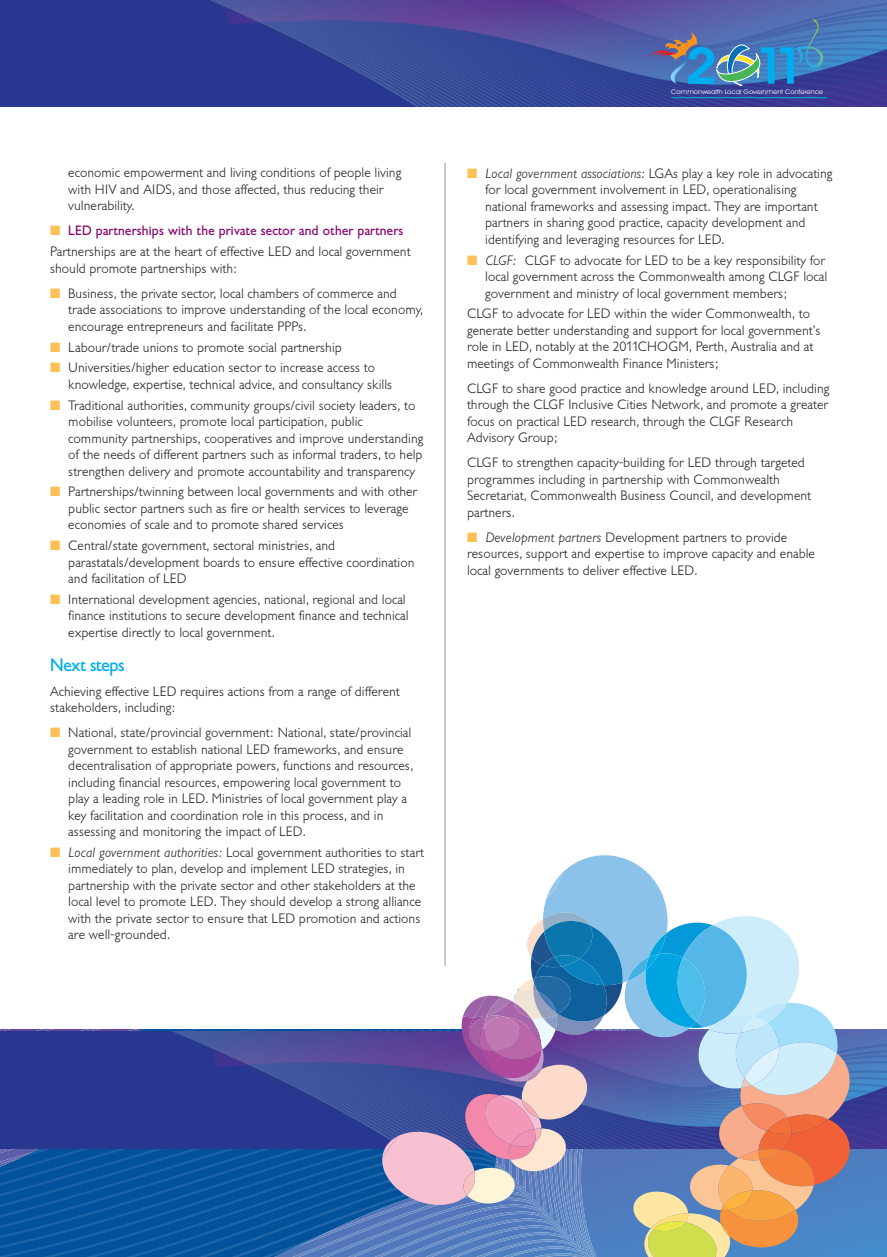
<style>
.page{position:relative;width:887px;height:1257px;background:#fff}
.page>*{position:absolute;margin:0;border:0;box-sizing:border-box;transform-origin:0 0}
.t1{font:18px "Gill Sans BQ";letter-spacing:-.035em;color:#00aeef}
.t2{font:300 13.5px/16.5px "Gill Sans BQ";color:#231f20}
.t3{font:6.45px "Avant Garde IT Cby BT";color:#fff;scale:1.08 1}
.s1{color:#fdc056}
.s2{font-weight:400;color:#850a70}
.s3{font-style:italic}
</style>
<div class="page">
<img style="left:0;top:0;width:886px;height:106px">
<hr style="left:671px;top:97px;width:155px;height:1px;background:#00b1d9">
<svg style="left:780px;top:19px;width:43px;height:65px;background:#3d7aba"></svg>
<svg style="left:648px;top:19px;width:126px;height:67px;background:#537bae"></svg>
<hr style="left:444px;top:163px;width:1px;height:802px;background:#939598">
<svg style="left:0;top:854px;width:886px;height:402px"></svg>
<p class="t2" style="left:68px;top:166px;width:334px">economic empowerment and living conditions of people living with HIV and AIDS, and those affected, thus reducing their vulnerability.</p>
<p class="t2" style="left:50px;top:222px;width:362px;line-height:20.7px"><span class="s1">■</span> <span class="s2">LED partnerships with the private sector and other partners<br></span>Partnerships are at the heart of effective LED and local government</p>
<p class="t2" style="left:50px;top:261px;width:188px">should promote partnerships with:</p>
<p class="t2" style="left:68px;top:286px;width:356px;text-indent:-18px"><span class="s1">■</span> Business, the private sector, local chambers of commerce and trade associations to improve understanding of the local economy, encourage entrepreneurs and facilitate PPPs.</p>
<p class="t2" style="left:50px;top:340px;width:293px"><span class="s1">■</span> Labour/trade unions to promote social partnership</p>
<p class="t2" style="left:68px;top:361px;width:325px;text-indent:-18px"><span class="s1">■</span> Universities/higher education sector to increase access to knowledge, expertise, technical advice, and consultancy skills</p>
<p class="t2" style="left:68px;top:398px;width:356px;text-indent:-18px"><span class="s1">■</span> Traditional authorities, community groups/civil society leaders, to mobilise volunteers, promote local participation, public community partnerships, cooperatives and improve understanding of the needs of different partners such as informal traders, to help strengthen delivery and promote accountability and transparency</p>
<p class="t2" style="left:68px;top:485px;width:350px;text-indent:-18px"><span class="s1">■</span> Partnerships/twinning between local governments and with other public sector partners such as fire or health services to leverage economies of scale and to promote shared services</p>
<p class="t2" style="left:68px;top:539px;width:347px;text-indent:-18px"><span class="s1">■</span> Central/state government, sectoral ministries, and parastatals/development boards to ensure effective coordination and facilitation of LED</p>
<p class="t2" style="left:68px;top:592px;width:342px;text-indent:-18px"><span class="s1">■</span> International development agencies, national, regional and local finance institutions to secure development finance and technical expertise directly to local government.</p>
<h1 class="t1" style="left:50px;top:658px;width:76px">Next steps</h1>
<p class="t2" style="left:50px;top:684px;width:351px">Achieving effective LED requires actions from a range of different stakeholders, including:</p>
<p class="t2" style="left:68px;top:725px;width:346px;text-indent:-18px"><span class="s1">■</span> National, state/provincial government: National, state/provincial government to establish national LED frameworks, and ensure decentralisation of appropriate powers, functions and resources, including financial resources, empowering local government to play a leading role in LED. Ministries of local government play a key facilitation and coordination role in this process, and in assessing and monitoring the impact of LED.</p>
<p class="t2" style="left:68px;top:845px;width:357px;text-indent:-18px"><span class="s1">■</span> <span class="s3">Local government authorities:</span> Local government authorities to start immediately to plan, develop and implement LED strategies, in partnership with the private sector and other stakeholders at the local level to promote LED. They should develop a strong alliance with the private sector to ensure that LED promotion and actions are well-grounded.</p>
<p class="t3" style="left:671px;top:89px;width:142px">Commonwealth Local Government Conference</p>
<p class="t2" style="left:485px;top:166px;width:349px;text-indent:-18px"><span class="s1">■</span> <span class="s3">Local government associations:</span> LGAs play a key role in advocating for local government involvement in LED, operationalising national frameworks and assessing impact. They are important partners in sharing good practice, capacity development and identifying and leveraging resources for LED.</p>
<p class="t2" style="left:485px;top:253px;width:343px;text-indent:-18px"><span class="s1">■</span> <span class="s3">CLGF:</span> CLGF to advocate for LED to be a key responsibility for local government across the Commonwealth among CLGF local government and ministry of local government members;</p>
<p class="t2" style="left:467px;top:307px;width:355px">CLGF to advocate for LED within the wider Commonwealth, to generate better understanding and support for local government’s role in LED, notably at the 2011CHOGM, Perth, Australia and at meetings of Commonwealth Finance Ministers;</p>
<p class="t2" style="left:467px;top:381px;width:364px">CLGF to share good practice and knowledge around LED, including through the CLGF Inclusive Cities Network, and promote a greater focus on practical LED research, through the CLGF Research Advisory Group;</p>
<p class="t2" style="left:467px;top:456px;width:345px">CLGF to strengthen capacity-building for LED through targeted programmes including in partnership with Commonwealth Secretariat, Commonwealth Business Council, and development partners.</p>
<p class="t2" style="left:467px;top:530px;width:349px"><span class="s1">■</span> <span class="s3">Development partners</span> Development partners to provide resources, support and expertise to improve capacity and enable local governments to deliver effective LED.</p>
</div>
